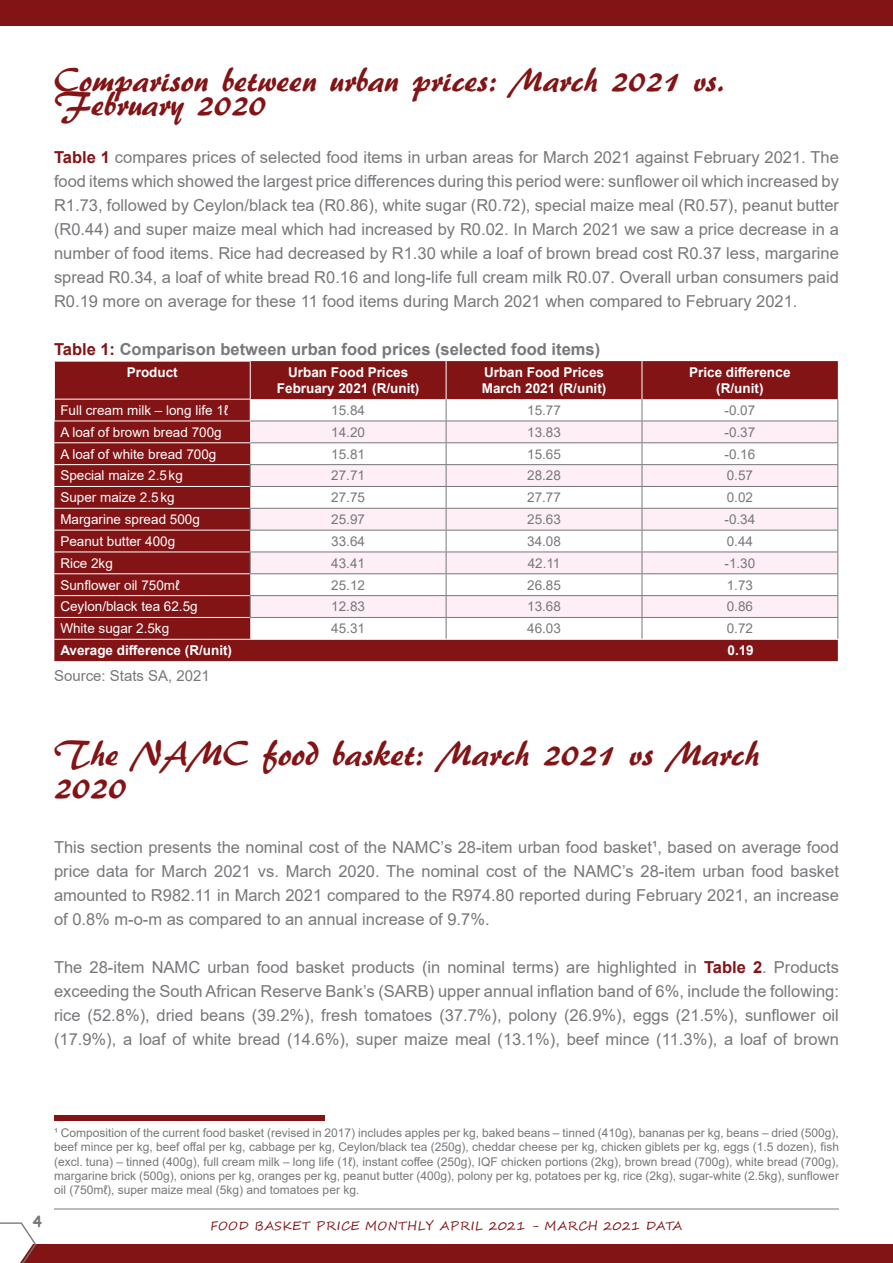
<style>
.page{position:relative;width:893px;height:1263px;background:#fff}
.page>*{position:absolute;margin:0;border:0;box-sizing:border-box;transform-origin:0 0}
.t1{font:36px/33px "ARBERKLEY";color:#821416}
.t2{font:34.5px "ARBERKLEY";color:#821416}
.t3{font:16.5px/24px "Arial";color:#76787b;text-align:justify}
.t4{font:700 16.5px "Arial";color:#76787b}
.t5{font:15px "Arial";color:#76787b}
.t6{font:700 15px "Comic Sans MS";color:#76787b}
.t7{font:13.5px "Arial";color:#fff}
.t8{font:13.5px "Arial";color:#76787b}
.t9{font:700 13.5px "Arial";color:#fff}
.t10{font:12px/14.4px "Arial";color:#76787b;text-align:justify}
.t11{font:12px "Segoe Script";letter-spacing:.04em;color:#821416}
.s1{font-weight:700;color:#821416}
.s2{color:#821416}
</style>
<div class="page">
<hr style="left:54px;top:1208px;width:785px;height:1px;background:#76787b">
<div style="left:0;top:1244px;width:893px;height:19px;background:#821416"></div>
<div style="left:0;top:0;width:893px;height:26px;background:#821416"></div>
<svg style="left:0;top:1222px;width:37px;height:41px"></svg>
<div style="left:54px;top:361px;width:784px;height:300px;background:#821416"></div>
<hr style="left:446px;top:361px;width:1px;height:38px;background:#fff">
<hr style="left:642px;top:361px;width:1px;height:38px;background:#fff">
<hr style="left:54px;top:442px;width:196px;height:1px;background:#fff">
<hr style="left:54px;top:464px;width:196px;height:1px;background:#fff">
<hr style="left:54px;top:486px;width:196px;height:1px;background:#fff">
<hr style="left:54px;top:508px;width:196px;height:1px;background:#fff">
<hr style="left:54px;top:530px;width:196px;height:1px;background:#fff">
<hr style="left:54px;top:552px;width:196px;height:1px;background:#fff">
<hr style="left:54px;top:573px;width:196px;height:1px;background:#fff">
<hr style="left:54px;top:595px;width:196px;height:1px;background:#fff">
<hr style="left:54px;top:617px;width:196px;height:1px;background:#fff">
<hr style="left:54px;top:639px;width:196px;height:1px;background:#fff">
<hr style="left:250px;top:639px;width:196px;height:1px;background:#fff">
<hr style="left:446px;top:639px;width:196px;height:1px;background:#fff">
<hr style="left:642px;top:639px;width:196px;height:1px;background:#fff">
<hr style="left:54px;top:361px;width:197px;height:1px;background:#fff">
<hr style="left:54px;top:361px;width:1px;height:38px;background:#fff">
<hr style="left:250px;top:361px;width:1px;height:38px;background:#fff">
<hr style="left:54px;top:399px;width:197px;height:1px;background:#fff">
<svg style="left:54px;top:399px;width:1px;height:22px"></svg>
<hr style="left:54px;top:421px;width:196px;height:1px;background:#fff">
<svg style="left:250px;top:399px;width:588px;height:240px"></svg>
<hr style="left:642px;top:617px;width:196px;height:1px;background:#76787b">
<div style="left:54px;top:1114px;width:270px;height:6px;background:#821416"></div>
<p class="t2" style="left:54px;top:58px;width:672px">Comparison between urban prices: March 2021 vs.</p>
<p class="t2" style="left:54px;top:82px;width:214px">February 2020</p>
<p class="t3" style="left:54px;top:145px;width:786px"><span class="s1">Table 1</span> compares prices of selected food items in urban areas for March 2021 against February 2021. The food items which showed the largest price differences during this period were: sunflower oil which increased by R1.73, followed by Ceylon/black tea (R0.86), white sugar (R0.72), special maize meal (R0.57), peanut butter (R0.44) and super maize meal which had increased by R0.02. In March 2021 we saw a price decrease in a number of food items. Rice had decreased by R1.30 while a loaf of brown bread cost R0.37 less, margarine spread R0.34, a loaf of white bread R0.16 and long-life full cream milk R0.07. Overall urban consumers paid R0.19 more on average for these 11 food items during March 2021 when compared to February 2021.</p>
<p class="t4" style="left:54px;top:337px;width:548px"><span class="s2">Table 1:</span> Comparison between urban food prices (selected food items)</p>
<p class="t9" style="left:127px;top:363px;width:53px">Product</p>
<p class="t9" style="left:288px;top:363px;width:122px">Urban Food Prices</p>
<p class="t9" style="left:277px;top:379px;width:144px">February 2021 (R/unit)</p>
<p class="t9" style="left:689px;top:363px;width:103px">Price differenCe</p>
<p class="t9" style="left:716px;top:379px;width:49px">(R/unit)</p>
<p class="t9" style="left:484px;top:363px;width:122px">Urban Food Prices</p>
<p class="t9" style="left:482px;top:379px;width:126px">March 2021 (R/unit)</p>
<p class="t7" style="left:60px;top:401px;width:169px">Full cream milk – long life 1ℓ</p>
<p class="t8" style="left:331px;top:401px;width:35px">15.84</p>
<p class="t8" style="left:527px;top:401px;width:35px">15.77</p>
<p class="t8" style="left:724px;top:401px;width:32px">-0.07</p>
<p class="t7" style="left:60px;top:423px;width:163px">A loaf of brown bread 700g</p>
<p class="t8" style="left:331px;top:423px;width:35px">14.20</p>
<p class="t8" style="left:527px;top:423px;width:35px">13.83</p>
<p class="t8" style="left:724px;top:423px;width:32px">-0.37</p>
<p class="t7" style="left:60px;top:445px;width:158px">A loaf of white bread 700g</p>
<p class="t8" style="left:331px;top:445px;width:35px">15.81</p>
<p class="t8" style="left:527px;top:445px;width:35px">15.65</p>
<p class="t8" style="left:724px;top:445px;width:32px">-0.16</p>
<p class="t7" style="left:60px;top:466px;width:124px">Special maize 2.5kg</p>
<p class="t8" style="left:331px;top:466px;width:35px">27.71</p>
<p class="t8" style="left:527px;top:466px;width:35px">28.28</p>
<p class="t8" style="left:727px;top:466px;width:28px">0.57</p>
<p class="t7" style="left:60px;top:488px;width:116px">Super maize 2.5kg</p>
<p class="t8" style="left:331px;top:488px;width:35px">27.75</p>
<p class="t8" style="left:527px;top:488px;width:35px">27.77</p>
<p class="t8" style="left:727px;top:488px;width:28px">0.02</p>
<p class="t7" style="left:60px;top:510px;width:141px">Margarine spread 500g</p>
<p class="t8" style="left:331px;top:510px;width:35px">25.97</p>
<p class="t8" style="left:527px;top:510px;width:35px">25.63</p>
<p class="t8" style="left:724px;top:510px;width:32px">-0.34</p>
<p class="t7" style="left:60px;top:532px;width:116px">Peanut butter 400g</p>
<p class="t8" style="left:331px;top:532px;width:35px">33.64</p>
<p class="t8" style="left:527px;top:532px;width:35px">34.08</p>
<p class="t8" style="left:727px;top:532px;width:28px">0.44</p>
<p class="t7" style="left:60px;top:554px;width:54px">Rice 2kg</p>
<p class="t8" style="left:331px;top:554px;width:35px">43.41</p>
<p class="t8" style="left:528px;top:554px;width:34px">42.11</p>
<p class="t8" style="left:724px;top:554px;width:32px">-1.30</p>
<p class="t7" style="left:60px;top:576px;width:121px">Sunflower oil 750mℓ</p>
<p class="t8" style="left:331px;top:576px;width:35px">25.12</p>
<p class="t8" style="left:527px;top:576px;width:35px">26.85</p>
<p class="t8" style="left:727px;top:576px;width:28px">1.73</p>
<p class="t7" style="left:60px;top:597px;width:139px">Ceylon/black tea 62.5g</p>
<p class="t8" style="left:331px;top:597px;width:35px">12.83</p>
<p class="t8" style="left:527px;top:597px;width:35px">13.68</p>
<p class="t8" style="left:727px;top:597px;width:28px">0.86</p>
<p class="t7" style="left:60px;top:619px;width:110px">White sugar 2.5kg</p>
<p class="t8" style="left:331px;top:619px;width:35px">45.31</p>
<p class="t8" style="left:527px;top:619px;width:35px">46.03</p>
<p class="t8" style="left:727px;top:619px;width:28px">0.72</p>
<p class="t9" style="left:60px;top:641px;width:173px">Average difference (R/unit)</p>
<p class="t9" style="left:727px;top:641px;width:28px">0.19</p>
<p class="t5" style="left:54px;top:665px;width:157px">Source: Stats SA, 2021</p>
<p class="t1" style="left:54px;top:737px;width:707px">The NAMC food basket: March 2021 vs March<br>2020</p>
<p class="t3" style="left:54px;top:835px;width:786px">This section presents the nominal cost of the NAMC’s 28-item urban food basket¹, based on average food price data for March 2021 vs. March 2020. The nominal cost of the NAMC’s 28-item urban food basket amounted to R982.11 in March 2021 compared to the R974.80 reported during February 2021, an increase of 0.8% m-o-m as compared to an annual increase of 9.7%.</p>
<p class="t3" style="left:54px;top:955px;width:786px">The 28-item NAMC urban food basket products (in nominal terms) are highlighted in <span class="s1">Table 2</span>. Products exceeding the South African Reserve Bank’s (SARB) upper annual inflation band of 6%, include the following: rice (52.8%), dried beans (39.2%), fresh tomatoes (37.7%), polony (26.9%), eggs (21.5%), sunflower oil (17.9%), a loaf of white bread (14.6%), super maize meal (13.1%), beef mince (11.3%), a loaf of brown</p>
<p class="t10" style="left:54px;top:1125px;width:786px">¹ Composition of the current food basket (revised in 2017) includes apples per kg, baked beans – tinned (410g), bananas per kg, beans – dried (500g), beef mince per kg, beef offal per kg, cabbage per kg, Ceylon/black tea (250g), cheddar cheese per kg, chicken giblets per kg, eggs (1.5 dozen), fish (excl. tuna) – tinned (400g), full cream milk – long life (1ℓ), instant coffee (250g), IQF chicken portions (2kg), brown bread (700g), white bread (700g), margarine brick (500g), onions per kg, oranges per kg, peanut butter (400g), polony per kg, potatoes per kg, rice (2kg), sugar-white (2.5kg), sunflower oil (750mℓ), super maize meal (5kg) and tomatoes per kg.</p>
<p class="t6" style="left:33px;top:1210px;width:11px">4</p>
<p class="t11" style="left:211px;top:1216px;width:473px">FOOD BASKET PRICE MONTHLY APRIL 2021 - MARCH 2021 DATA</p>
</div>
